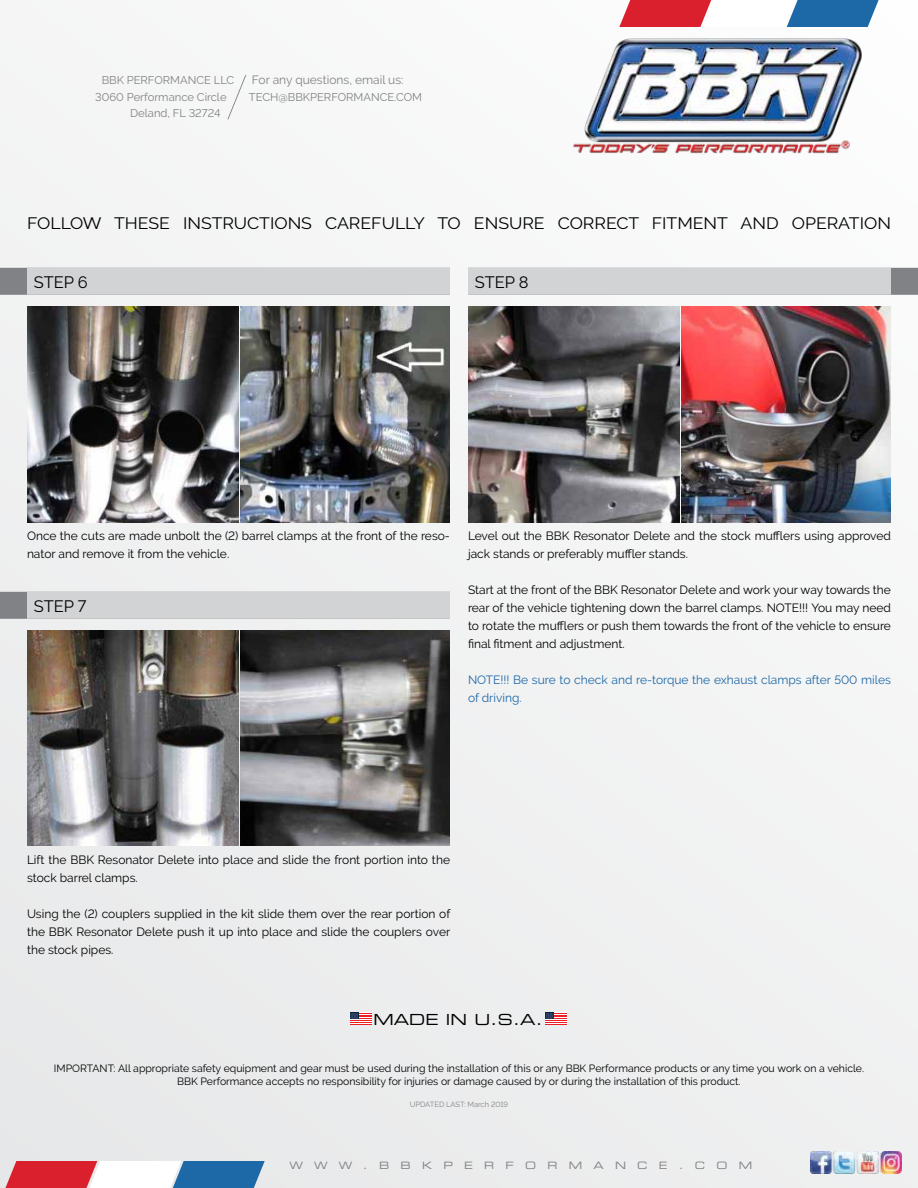
<style>
.page{position:relative;width:918px;height:1188px;background:#f1f2f2}
.page>*{position:absolute;margin:0;border:0;box-sizing:border-box;transform-origin:0 0}
.t1{font:16.5px "Raleway";color:#000;scale:1.07 1}
.t2{font:16.5px "Raleway";color:#000}
.t3{font:15.3px "Eurostile Extended Two";color:#000}
.t4{font:12px/18px "Raleway";color:#000}
.t5{font:12px/18px "Raleway";color:#1d68a6}
.t6{font:12px "Raleway";color:#808285}
.t7{font:11.25px "Raleway";color:#808285}
.t8{font:10.5px/12.6px "Raleway";color:#000;text-align:center}
.t9{font:10.2px "Eurostile Extended Two";letter-spacing:1.11em;color:#808285}
.t10{font:7.5px "Raleway";color:#808285}
</style>
<div class="page">
<svg style="left:619px;top:0;width:265px;height:27px"></svg>
<svg style="left:0;top:1161px;width:265px;height:27px"></svg>
<img style="left:573px;top:37px;width:290px;height:117px">
<svg style="left:227px;top:75px;width:19px;height:45px"></svg>
<svg style="left:545px;top:1013px;width:22px;height:12px"></svg>
<svg style="left:350px;top:1013px;width:21px;height:12px"></svg>
<img style="left:810px;top:1152px;width:92px;height:21px">
<div style="left:468px;top:268px;width:450px;height:27px;background:#808285"></div>
<div style="left:468px;top:268px;width:423px;height:27px;background:#d1d3d4"></div>
<img style="left:468px;top:306px;width:211px;height:216px">
<img style="left:682px;top:306px;width:209px;height:216px">
<div style="left:0;top:268px;width:450px;height:27px;background:#808285"></div>
<div style="left:27px;top:268px;width:423px;height:27px;background:#d1d3d4"></div>
<div style="left:0;top:592px;width:450px;height:27px;background:#808285"></div>
<div style="left:27px;top:592px;width:423px;height:27px;background:#d1d3d4"></div>
<img style="left:27px;top:306px;width:211px;height:216px">
<img style="left:241px;top:306px;width:209px;height:216px">
<img style="left:27px;top:630px;width:211px;height:216px">
<img style="left:241px;top:630px;width:209px;height:216px">
<p class="t7" style="left:102px;top:74px;width:134px">BBK PERFORMANCE LLC</p>
<p class="t7" style="left:95px;top:90px;width:133px">3060 Performance Circle</p>
<p class="t7" style="left:130px;top:107px;width:92px">Deland, FL 32724</p>
<p class="t6" style="left:252px;top:73px;width:153px">For any questions, email us:</p>
<p class="t7" style="left:249px;top:90px;width:175px">TECH@BBKPERFORMANCE.COM</p>
<h1 class="t1" style="left:27px;top:214px;width:809px">FOLLOW THESE INSTRUCTIONS CAREFULLY TO ENSURE CORRECT FITMENT AND OPERATION</h1>
<h1 class="t2" style="left:34px;top:273px;width:56px">STEP 6</h1>
<h1 class="t2" style="left:475px;top:273px;width:55px">STEP 8</h1>
<p class="t4" style="left:27px;top:527px;width:425px">Once the cuts are made unbolt the (2) barrel clamps at the front of the reso&shy;nator and remove it from the vehicle.</p>
<h1 class="t2" style="left:34px;top:597px;width:54px">STEP 7</h1>
<p class="t4" style="left:468px;top:527px;width:424px">Level out the BBK Resonator Delete and the stock mufflers using approved jack stands or preferably muffler stands.</p>
<p class="t4" style="left:468px;top:581px;width:425px;text-align:justify">Start at the front of the BBK Resonator Delete and work your way towards the rear of the vehicle tightening down the barrel clamps. NOTE!!! You may need to rotate the mufflers or push them towards the front of the vehicle to ensure final fitment and adjustment.</p>
<p class="t5" style="left:468px;top:671px;width:424px">NOTE!!! Be sure to check and re-torque the exhaust clamps after 500 miles of driving.</p>
<p class="t4" style="left:27px;top:851px;width:425px">Lift the BBK Resonator Delete into place and slide the front portion into the stock barrel clamps.</p>
<p class="t4" style="left:27px;top:905px;width:425px;text-align:justify">Using the (2) couplers supplied in the kit slide them over the rear portion of the BBK Resonator Delete push it up into place and slide the couplers over the stock pipes.</p>
<p class="t3" style="left:373px;top:1009px;width:171px">MADE IN U.S.A.</p>
<p class="t8" style="left:54px;top:1062px;width:812px">IMPORTANT: All appropriate safety equipment and gear must be used during the installation of this or any BBK Performance products or any time you work on a vehicle.<br>BBK Performance accepts no responsibility for injuries or damage caused by or during the installation of this product.</p>
<p class="t10" style="left:410px;top:1100px;width:100px">UPDATED LAST: March 2019</p>
<p class="t9" style="left:289px;top:1158px;width:464px">WWW.BBKPERFORMANCE.COM</p>
</div>
